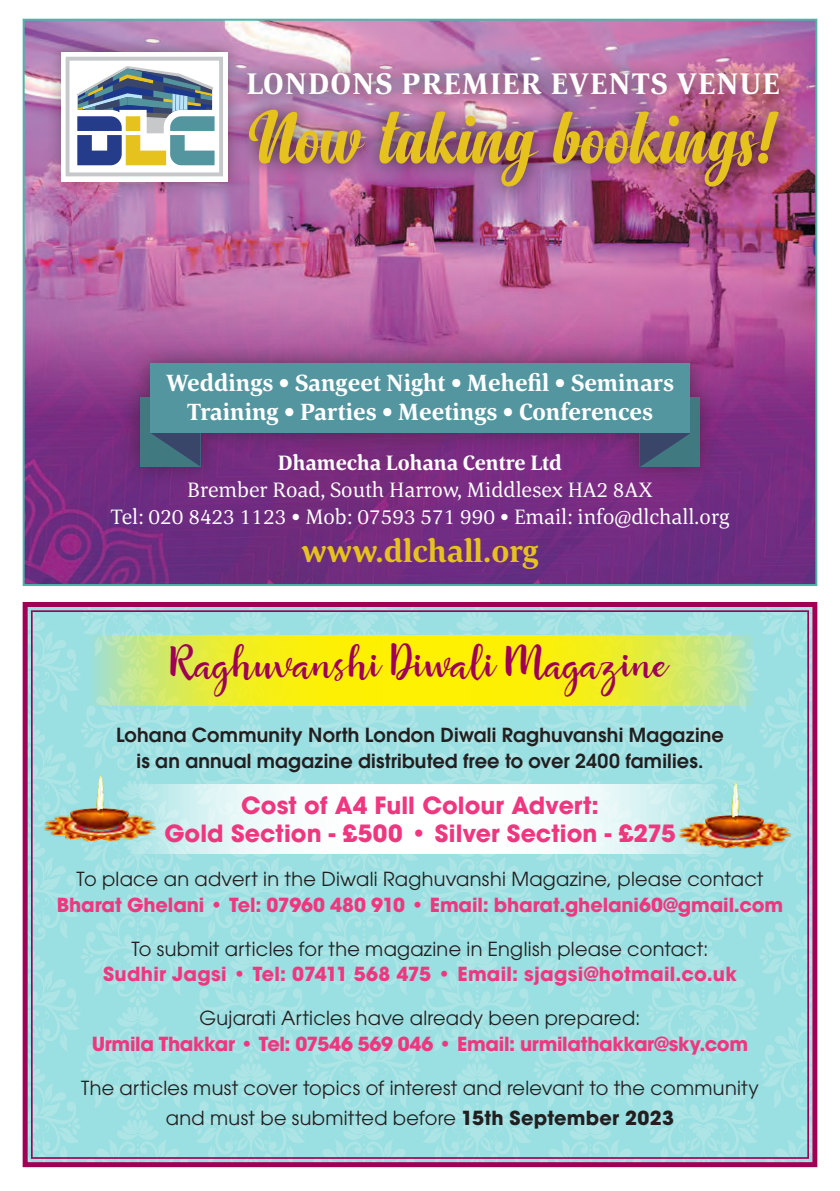
<style>
.page{position:relative;width:840px;height:1191px;background:#fff}
.page>*{position:absolute;margin:0;border:0;box-sizing:border-box;transform-origin:0 0}
.t1{font:76.6px "Anydore";color:#e6c21e}
.t2{font:36px "Rosaline";color:#9f0055}
.t3{font:700 32.4px "Corda";color:#e6c21e}
.t4{font:700 30.8px "Corda";letter-spacing:.04em;color:#fff}
.t5{font:700 24.2px/29px "Corda";color:#fff;text-align:center}
.Boddy_Smaller{font:700 23.6px/27.8px "ITC Avant Garde Pro";letter-spacing:.005em;color:#ef377f;text-align:center}
.t6{font:21.6px/27px "Corda";color:#fff;text-align:center}
.Boddy_Smaller-2{font:700 19.2px/25.8px "ITC Avant Garde Pro";letter-spacing:-.01em;color:#ef377f;text-align:center}
.Boddy_Smaller-3{font:700 19.2px/25.8px "ITC Avant Garde Pro";letter-spacing:.01em;color:#ef377f;text-align:center}
.Boddy_Smaller-4{font:600 19.2px/25.8px "ITC Avant Garde Pro";letter-spacing:.01em;color:#231f20;text-align:center}
.Boddy_Smaller-5{font:19.2px/30px "ITC Avant Garde Pro";letter-spacing:.015em;color:#231f20;text-align:center}
.s1{font-weight:700}
.s2{font-weight:400;color:#231f20}
</style>
<div class="page">
<img style="left:26px;top:417px;width:787px;height:166px">
<img style="left:26px;top:22px;width:787px;height:395px">
<div style="left:46px;top:36px;width:197px;height:161px;background:#231f20;opacity:.4"></div>
<div style="left:61px;top:52px;width:167px;height:129px;background:linear-gradient(to right,#f6f6f6,#f7f7f7)"></div>
<svg style="left:66px;top:57px;width:157px;height:119px"></svg>
<div style="left:232px;top:57px;width:562px;height:54px;background:#231f20;opacity:.75"></div>
<div style="left:233px;top:93px;width:560px;height:109px;background:#231f20;opacity:.75"></div>
<div style="left:119px;top:342px;width:601px;height:145px;background:#231f20;opacity:.5"></div>
<div style="left:639px;top:397px;width:60px;height:69px;background:#417981"></div>
<svg style="left:639px;top:433px;width:50px;height:34px"></svg>
<div style="left:139px;top:397px;width:61px;height:69px;background:#417981"></div>
<svg style="left:151px;top:433px;width:49px;height:33px"></svg>
<div style="left:150px;top:363px;width:539px;height:70px;background:#5396a0"></div>
<svg style="left:22px;top:602px;width:796px;height:566px;background:#a0d5db"></svg>
<svg style="left:123px;top:785px;width:593px;height:69px"></svg>
<img style="left:43px;top:774px;width:114px;height:67px">
<img style="left:677px;top:781px;width:115px;height:67px">
<svg style="left:87px;top:635px;width:665px;height:71px;background:#e7ec36"></svg>
<p class="t4" style="left:246px;top:63px;width:534px">LONDONS PREMIER EVENTS VENUE</p>
<p class="t1" style="left:250px;top:92px;width:530px">Now taking bookings!</p>
<p class="t5" style="left:166px;top:368px;width:509px">Weddings • Sangeet Night • Mehefil • Seminars<br>Training • Parties • Meetings • Conferences</p>
<p class="t6" style="left:110px;top:449px;width:620px"><span class="s1">Dhamecha Lohana Centre Ltd<br></span>Brember Road, South Harrow, Middlesex HA2 8AX<br>Tel: 020 8423 1123 • Mob: 07593 571 990 • Email: info@dlchall.org</p>
<p class="t3" style="left:301px;top:529px;width:238px">www.dlchall.org</p>
<p class="t2" style="left:171px;top:642px;width:499px">Raghuvanshi Diwali Magazine</p>
<p class="Boddy_Smaller-4" style="left:116px;top:722px;width:609px">Lohana Community North London Diwali Raghuvanshi Magazine is an annual magazine distributed free to over 2400 families.</p>
<p class="Boddy_Smaller" style="left:164px;top:791px;width:512px">Cost of A4 Full Colour Advert:<br>Gold Section - £500 • Silver Section - £275</p>
<p class="Boddy_Smaller-2" style="left:57px;top:865px;width:727px"><span class="s2">To place an advert in the Diwali Raghuvanshi Magazine, please contact<br></span>Bharat Ghelani • Tel: 07960 480 910 • Email: bharat.ghelani60@gmail.com</p>
<p class="Boddy_Smaller-3" style="left:103px;top:935px;width:634px"><span class="s2">To submit articles for the magazine in English please contact:<br></span>Sudhir Jagsi • Tel: 07411 568 475 • Email: sjagsi@hotmail.co.uk</p>
<p class="Boddy_Smaller-2" style="left:92px;top:1005px;width:657px"><span class="s2">Gujarati Articles have already been prepared:<br></span>Urmila Thakkar • Tel: 07546 569 046 • Email: urmilathakkar@sky.com</p>
<p class="Boddy_Smaller-5" style="left:81px;top:1072px;width:678px">The articles must cover topics of interest and relevant to the community and must be submitted before <span class="s1">15th September 2023</span></p>
</div>
